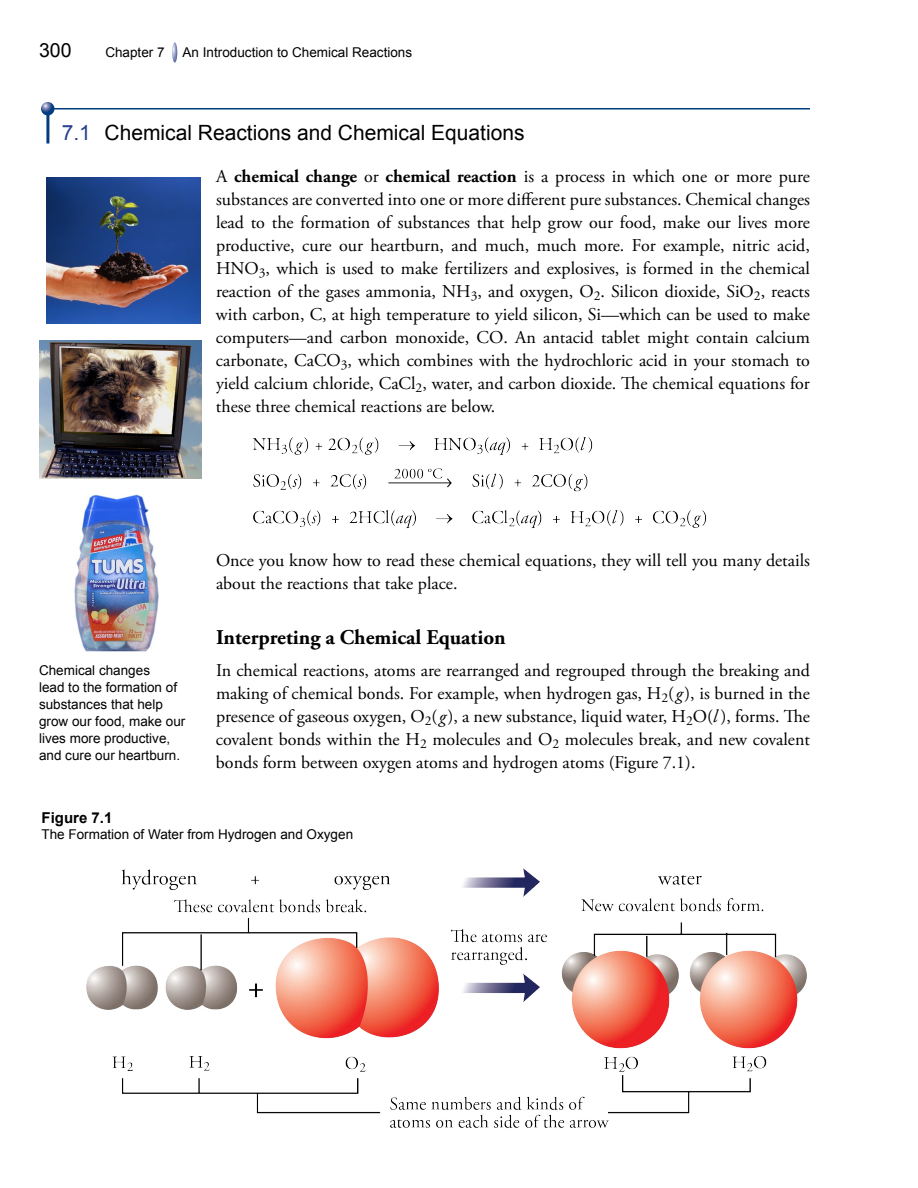
<style>
.page{position:relative;width:918px;height:1188px;background:#fff}
.page>*{position:absolute;margin:0;border:0;box-sizing:border-box;transform-origin:0 0}
.Section_Heading_Left{font:21px "Arial";color:#000}
.Subheading{font:700 21px "Adobe Garamond Pro";color:#000}
.t1{font:19.5px "Arial";color:#000}
.Body_Text_first_para{font:18px/23px "Adobe Garamond Pro";color:#000;text-align:justify}
.t2{font:700 15px "Arial";color:#000}
.Subheading-2{font:13.5px/17.1px "Arial";color:#000}
.s1{color:#25408f}
.s2{font-weight:700}
.s3{font-style:italic}
</style>
<div class="page">
<img style="left:252px;top:437px;width:454px;height:92px">
<img style="left:47px;top:178px;width:153px;height:145px">
<img style="left:39px;top:340px;width:162px;height:138px">
<img style="left:74px;top:494px;width:84px;height:158px">
<img style="left:86px;top:868px;width:720px;height:260px">
<svg style="left:172px;top:42px;width:5px;height:21px"></svg>
<hr style="left:41px;top:108px;width:769px;height:2px;background:#003c7e">
<hr style="left:46px;top:115px;width:3px;height:29px;background:#003c7e">
<svg style="left:41px;top:102px;width:14px;height:14px"></svg>
<p class="t1" style="left:39px;top:38px;width:34px">300</p>
<p class="Subheading-2" style="left:105px;top:44px;width:61px">Chapter 7</p>
<p class="Subheading-2" style="left:183px;top:44px;width:231px">An Introduction to Chemical Reactions</p>
<h2 class="Section_Heading_Left" style="left:62px;top:119px;width:464px"><span class="s1">7.1</span> Chemical Reactions and Chemical Equations</h2>
<p class="Body_Text_first_para" style="left:216px;top:166px;width:596px">A <span class="s2">chemical change</span> or <span class="s2">chemical reaction</span> is a process in which one or more pure substances are converted into one or more different pure substances. Chemical changes lead to the formation of substances that help grow our food, make our lives more productive, cure our heartburn, and much, much more. For example, nitric acid, HNO<sub>3</sub>, which is used to make fertilizers and explosives, is formed in the chemical reaction of the gases ammonia, NH<sub>3</sub>, and oxygen, O<sub>2</sub>. Silicon dioxide, SiO<sub>2</sub>, reacts with carbon, C, at high temperature to yield silicon, Si—which can be used to make computers—and carbon monoxide, CO. An antacid tablet might contain calcium carbonate, CaCO<sub>3</sub>, which combines with the hydrochloric acid in your stomach to yield calcium chloride, CaCl<sub>2</sub>, water, and carbon dioxide. The chemical equations for these three chemical reactions are below.</p>
<h3 class="Subheading-2" style="left:39px;top:662px;width:148px">Chemical changes<br>lead to the formation of substances that help grow our food, make our lives more productive, and cure our heartburn.</h3>
<p class="Body_Text_first_para" style="left:216px;top:549px;width:595px">Once you know how to read these chemical equations, they will tell you many details about the reactions that take place.</p>
<h3 class="Subheading" style="left:216px;top:625px;width:291px">Interpreting a Chemical Equation</h3>
<p class="Body_Text_first_para" style="left:216px;top:660px;width:596px">In chemical reactions, atoms are rearranged and regrouped through the breaking and making of chemical bonds. For example, when hydrogen gas, H<sub>2</sub>(<span class="s3">g</span>), is burned in the presence of gaseous oxygen, O<sub>2</sub>(<span class="s3">g</span>), a new substance, liquid water, H<sub>2</sub>O(<span class="s3">l</span> ), forms. The covalent bonds within the H<sub>2</sub> molecules and O<sub>2</sub> molecules break, and new covalent bonds form between oxygen atoms and hydrogen atoms (Figure 7.1).</p>
<p class="t2" style="left:42px;top:808px;width:72px">Figure 7.1</p>
<p class="Subheading-2" style="left:42px;top:826px;width:313px">The Formation of Water from Hydrogen and Oxygen</p>
</div>
